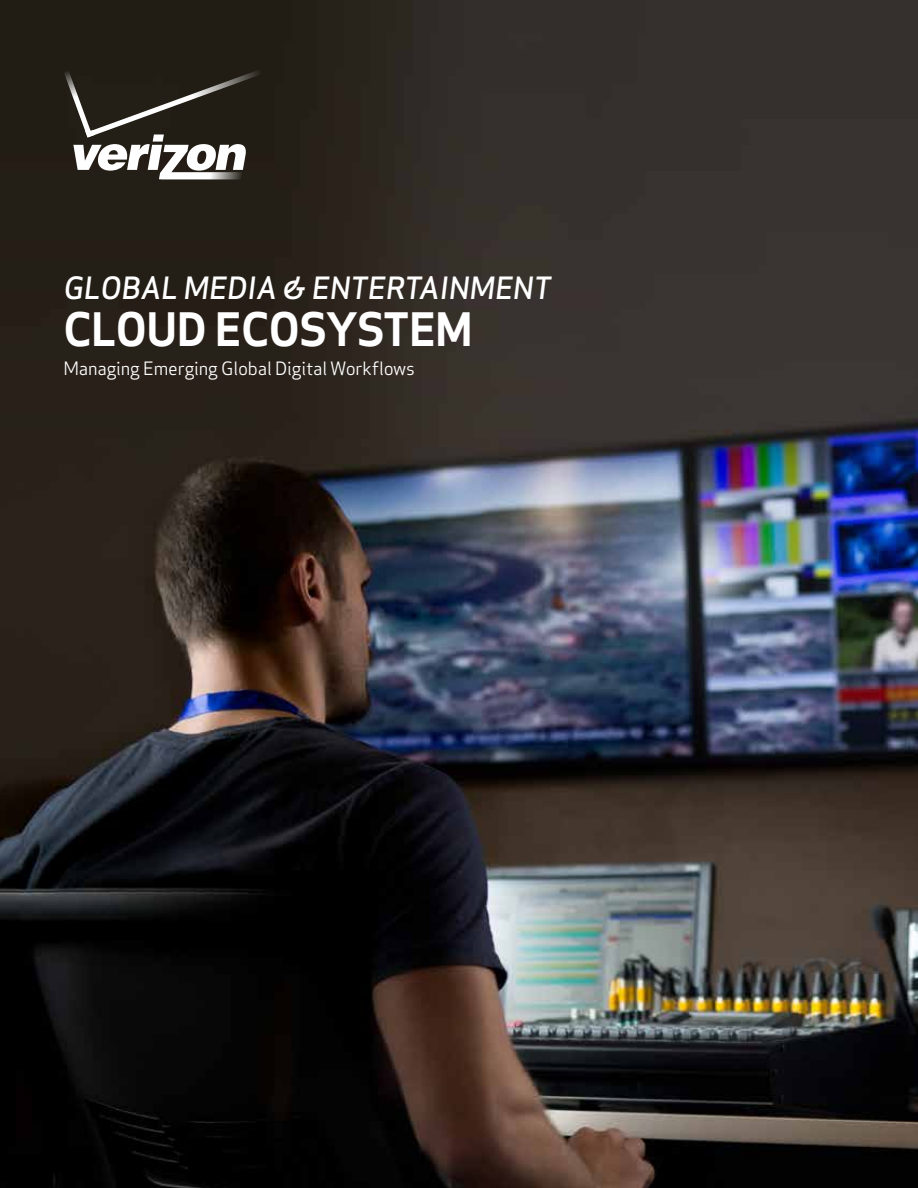
<style>
.page{position:relative;width:918px;height:1188px;background:#fff}
.page>*{position:absolute;margin:0;border:0;box-sizing:border-box;transform-origin:0 0}
.t1{font:700 45px "Verizon Apex";letter-spacing:-.01em;color:#fff}
.t2{font:italic 500 30px "Verizon Apex";letter-spacing:-.01em;color:#fff}
.t3{font:18px "Verizon Apex";letter-spacing:-.01em;color:#fff}
</style>
<div class="page">
<img style="left:0;top:0;width:918px;height:1188px">
<svg style="left:63px;top:69px;width:198px;height:110px"></svg>
<h2 class="t2" style="left:63px;top:262px;width:489px">GLOBAL MEDIA &amp; ENTERTAINMENT</h2>
<h1 class="t1" style="left:63px;top:301px;width:411px">CLOUD ECOSYSTEM</h1>
<p class="t3" style="left:63px;top:354px;width:353px">Managing Emerging Global Digital Workflows</p>
</div>
